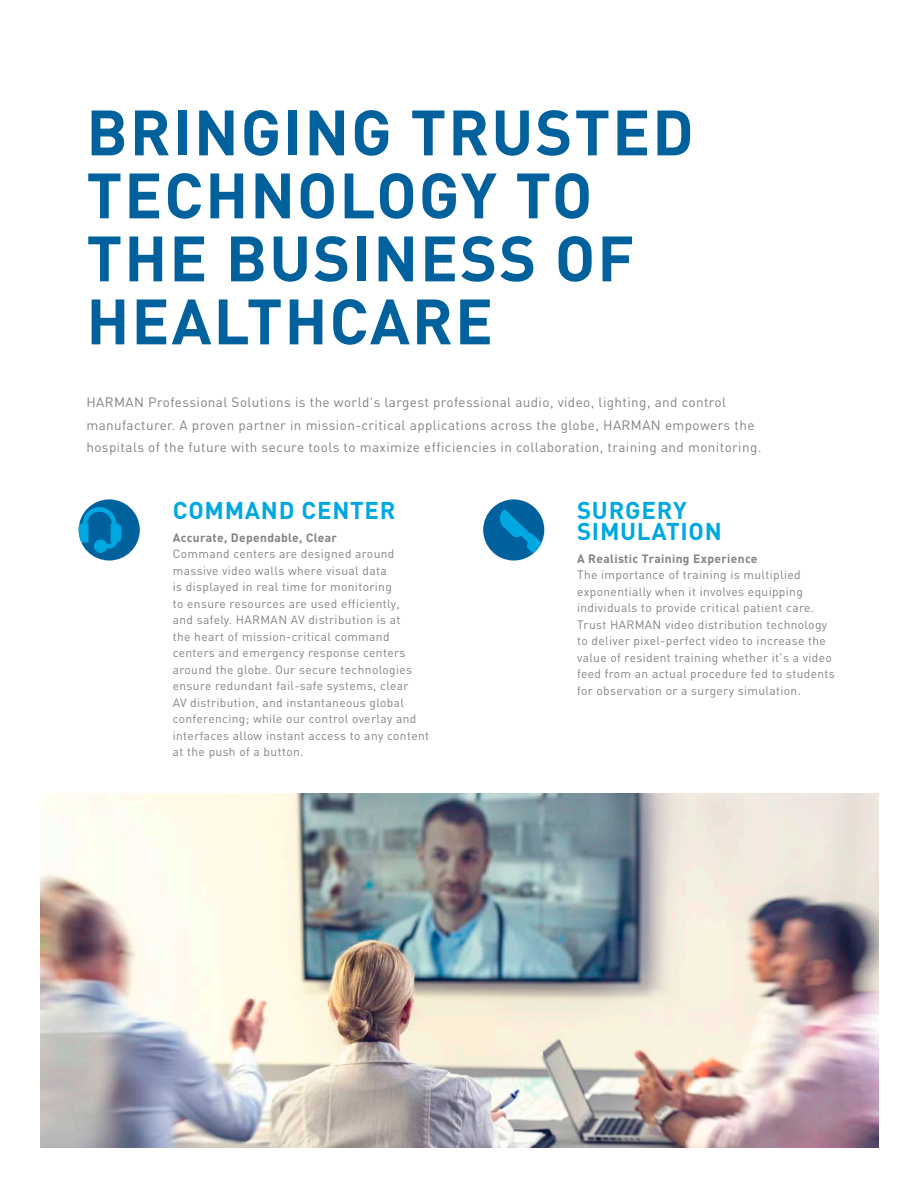
<style>
.page{position:relative;width:918px;height:1188px;background:#fff}
.page>*{position:absolute;margin:0;border:0;box-sizing:border-box;transform-origin:0 0}
.t1{font:700 63px/63px "DIN";letter-spacing:.03em;color:#00619c}
.t2{font:700 24px/21px "DIN";letter-spacing:.03em;color:#00a8e1}
.t3{font:13.5px/22.5px "DIN";letter-spacing:.03em;color:#808285}
.t4{font:12px/16.5px "DIN";letter-spacing:.03em;color:#808285}
.t5{font:700 12px "DIN";letter-spacing:.03em;color:#808285}
</style>
<div class="page">
<img style="left:40px;top:793px;width:838px;height:355px">
<div style="left:79px;top:499px;width:61px;height:62px;background:#00619c;border-radius:50%"></div>
<svg style="left:79px;top:507px;width:43px;height:46px"></svg>
<div style="left:483px;top:499px;width:61px;height:62px;background:#00619c;border-radius:50%"></div>
<svg style="left:499px;top:509px;width:45px;height:52px"></svg>
<p class="t1" style="left:86px;top:98px;width:609px">BRINGING TRUSTED<br>TECHNOLOGY TO<br>THE BUSINESS OF<br>HEALTHCARE</p>
<p class="t3" style="left:86px;top:391px;width:677px">HARMAN Professional Solutions is the world's largest professional audio, video, lighting, and control manufacturer. A proven partner in mission-critical applications across the globe, HARMAN empowers the hospitals of the future with secure tools to maximize efficiencies in collaboration, training and monitoring.</p>
<p class="t2" style="left:173px;top:498px;width:224px">COMMAND CENTER</p>
<p class="t5" style="left:173px;top:530px;width:166px">Accurate, Dependable, Clear</p>
<p class="t4" style="left:173px;top:546px;width:258px">Command centers are designed around massive video walls where visual data<br>is displayed in real time for monitoring<br>to ensure resources are used efficiently,<br>and safely. HARMAN AV distribution is at<br>the heart of mission-critical command centers and emergency response centers around the globe. Our secure technologies ensure redundant fail-safe systems, clear<br>AV distribution, and instantaneous global conferencing; while our control overlay and interfaces allow instant access to any content at the push of a button.</p>
<p class="t2" style="left:577px;top:498px;width:146px">SURGERY<br>SIMULATION</p>
<p class="t5" style="left:577px;top:551px;width:182px">A Realistic Training Experience</p>
<p class="t4" style="left:577px;top:567px;width:259px">The importance of training is multiplied exponentially when it involves equipping individuals to provide critical patient care.<br>Trust HARMAN video distribution technology to deliver pixel-perfect video to increase the value of resident training whether it's a video feed from an actual procedure fed to students for observation or a surgery simulation.</p>
</div>
